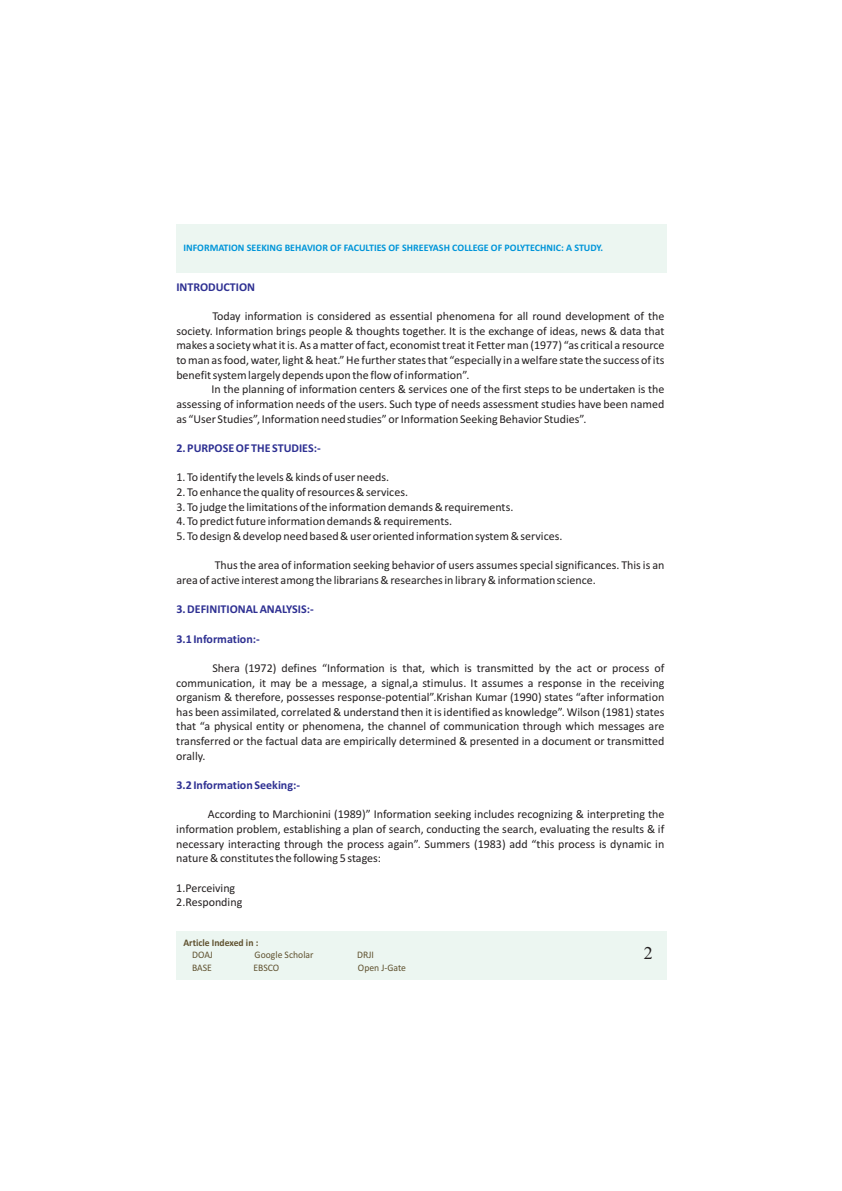
<style>
.page{position:relative;width:842px;height:1191px;background:#fff}
.page>*{position:absolute;margin:0;border:0;box-sizing:border-box;transform-origin:0 0}
.t1{font:18px "Times New Roman";color:#231f20}
.t2{font:12px/14.6px "Calibri";color:#231f20;text-align:justify}
.t3{font:700 12px "Calibri";color:#2e3092}
.t4{font:700 10px "Calibri";color:#0095d9}
.t5{font:10px "Calibri";color:#605230}
.t6{font:700 10px "Calibri";color:#605230}
</style>
<div class="page">
<div style="left:176px;top:931px;width:491px;height:48px;background:#ecf6f1"></div>
<div style="left:176px;top:224px;width:491px;height:48px;background:#ecf6f1"></div>
<p class="t4" style="left:183px;top:244px;width:421px">INFORMATION SEEKING BEHAVIOR OF FACULTIES OF SHREEYASH COLLEGE OF POLYTECHNIC: A STUDY.</p>
<p class="t3" style="left:176px;top:282px;width:80px">INTRODUCTION</p>
<p class="t2" style="left:176px;top:310px;width:490px;text-indent:36px">Today information is considered as essential phenomena for all round development of the society. Information brings people &amp; thoughts together. It is the exchange of ideas, news &amp; data that makes a society what it is. As a matter of fact, economist treat it Fetter man (1977) “as critical a resource to man as food, water, light &amp; heat.” He further states that “especially in a welfare state the success of its benefit system largely depends upon the flow of information”.</p>
<p class="t2" style="left:176px;top:383px;width:490px;text-indent:35px">In the planning of information centers &amp; services one of the first steps to be undertaken is the assessing of information needs of the users. Such type of needs assessment studies have been named as “User Studies”, Information need studies” or Information Seeking Behavior Studies”.</p>
<p class="t3" style="left:176px;top:443px;width:146px">2. PURPOSE OF THE STUDIES:-</p>
<p class="t2" style="left:176px;top:471px;width:214px">1. To identify the levels &amp; kinds of user needs.</p>
<p class="t2" style="left:176px;top:486px;width:233px">2. To enhance the quality of resources &amp; services.</p>
<p class="t2" style="left:176px;top:500px;width:339px">3. To judge the limitations of the information demands &amp; requirements.</p>
<p class="t2" style="left:176px;top:515px;width:277px">4. To predict future information demands &amp; requirements.</p>
<p class="t2" style="left:176px;top:529px;width:388px">5. To design &amp; develop need based &amp; user oriented information system &amp; services.</p>
<p class="t2" style="left:176px;top:559px;width:489px;text-indent:38px">Thus the area of information seeking behavior of users assumes special significances. This is an area of active interest among the librarians &amp; researches in library &amp; information science.</p>
<p class="t3" style="left:176px;top:604px;width:139px">3. DEFINITIONAL ANALYSIS:-</p>
<p class="t3" style="left:176px;top:633px;width:85px">3.1 Information:-</p>
<p class="t2" style="left:176px;top:661px;width:490px;text-indent:36px">Shera (1972) defines “Information is that, which is transmitted by the act or process of communication, it may be a message, a signal,a stimulus. It assumes a response in the receiving organism &amp; therefore, possesses response-potential”.Krishan Kumar (1990) states “after information has been assimilated, correlated &amp; understand then it is identified as knowledge”. Wilson (1981) states that “a physical entity or phenomena, the channel of communication through which messages are transferred or the factual data are empirically determined &amp; presented in a document or transmitted orally.</p>
<p class="t3" style="left:176px;top:780px;width:125px">3.2 Information Seeking:-</p>
<p class="t2" style="left:176px;top:808px;width:490px;text-indent:32px">According to Marchionini (1989)” Information seeking includes recognizing &amp; interpreting the information problem, establishing a plan of search, conducting the search, evaluating the results &amp; if necessary interacting through the process again”. Summers (1983) add “this process is dynamic in nature &amp; constitutes the following 5 stages:</p>
<p class="t2" style="left:176px;top:881px;width:68px">1.Perceiving<br>2.Responding</p>
<h1 class="t1" style="left:644px;top:946px;width:10px">2</h1>
<p class="t6" style="left:183px;top:938px;width:76px">Article Indexed in :</p>
<p class="t5" style="left:192px;top:951px;width:22px">DOAJ</p>
<p class="t5" style="left:255px;top:951px;width:60px">Google Scholar</p>
<p class="t5" style="left:357px;top:951px;width:18px">DRJI</p>
<p class="t5" style="left:192px;top:963px;width:21px">BASE</p>
<p class="t5" style="left:253px;top:963px;width:27px">EBSCO</p>
<p class="t5" style="left:358px;top:963px;width:50px">Open J-Gate</p>
</div>
